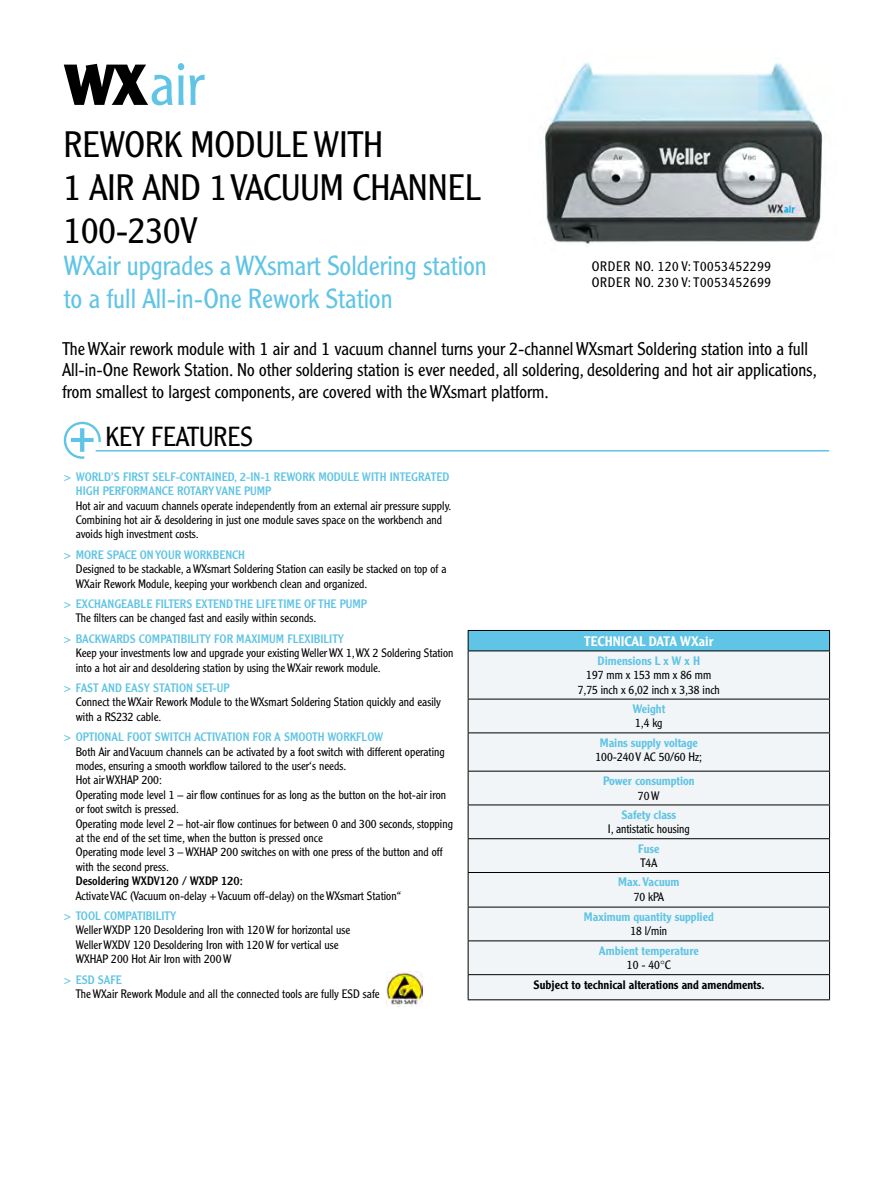
<style>
.page{position:relative;width:893px;height:1191px;background:#fff}
.page>*{position:absolute;margin:0;border:0;box-sizing:border-box;transform-origin:0 0}
.t1{font:300 59.1px "Clearface Gothic LT Std";color:#5fc4e5}
.t2{font:300 36px/43.2px "Clearface Gothic LT Std";color:#000}
.t3{font:300 27px/32.4px "Clearface Gothic LT Std";color:#5fc4e5}
.t4{font:300 27px "Clearface Gothic LT Std";color:#000}
.t5{font:300 18px/21.6px "Clearface Gothic LT Std";color:#000}
.t6{font:300 13.5px/16.2px "Clearface Gothic LT Std";letter-spacing:.05em;color:#000}
.t7{font:500 13.5px "Clearface Gothic LT Std";color:#fff}
.t8{font:300 12px/14.4px "Clearface Gothic LT Std";color:#000}
.t9{font:12px/14.4px "Clearface Gothic LT Std";color:#5fc4e5}
.t10{font:500 12px "Clearface Gothic LT Std";color:#5fc4e5}
.t11{font:500 12px "Clearface Gothic LT Std";color:#000}
.t12{font:12px "Clearface Gothic LT Std";color:#000}
</style>
<div class="page">
<svg style="left:64px;top:422px;width:37px;height:37px"></svg>
<hr style="left:96px;top:450px;width:733px;height:1px;background:#5fc4e5">
<img style="left:545px;top:61px;width:278px;height:185px">
<img style="left:387px;top:971px;width:35px;height:35px">
<svg style="left:64px;top:64px;width:84px;height:41px"></svg>
<div style="left:468px;top:648px;width:361px;height:352px;background:#f1f5f7"></div>
<div style="left:468px;top:630px;width:362px;height:21px;background:#5fc4e5"></div>
<hr style="left:468px;top:630px;width:362px;height:1px;background:#000">
<svg style="left:468px;top:631px;width:1px;height:19px"></svg>
<svg style="left:829px;top:631px;width:1px;height:19px"></svg>
<hr style="left:468px;top:650px;width:362px;height:1px;background:#000">
<hr style="left:468px;top:651px;width:1px;height:47px;background:#000">
<hr style="left:829px;top:651px;width:1px;height:47px;background:#000">
<hr style="left:468px;top:698px;width:362px;height:1px;background:#000">
<hr style="left:468px;top:699px;width:1px;height:33px;background:#000">
<hr style="left:829px;top:699px;width:1px;height:33px;background:#000">
<hr style="left:468px;top:732px;width:362px;height:1px;background:#000">
<hr style="left:468px;top:733px;width:1px;height:38px;background:#000">
<hr style="left:829px;top:733px;width:1px;height:38px;background:#000">
<hr style="left:468px;top:771px;width:362px;height:1px;background:#000">
<hr style="left:468px;top:771px;width:1px;height:33px;background:#000">
<hr style="left:829px;top:771px;width:1px;height:33px;background:#000">
<hr style="left:468px;top:804px;width:362px;height:1px;background:#000">
<hr style="left:468px;top:805px;width:1px;height:33px;background:#000">
<hr style="left:829px;top:805px;width:1px;height:33px;background:#000">
<hr style="left:468px;top:838px;width:362px;height:1px;background:#000">
<hr style="left:468px;top:839px;width:1px;height:33px;background:#000">
<hr style="left:829px;top:839px;width:1px;height:33px;background:#000">
<hr style="left:468px;top:872px;width:362px;height:1px;background:#000">
<hr style="left:468px;top:873px;width:1px;height:33px;background:#000">
<hr style="left:829px;top:873px;width:1px;height:33px;background:#000">
<hr style="left:468px;top:906px;width:362px;height:1px;background:#000">
<hr style="left:468px;top:907px;width:1px;height:33px;background:#000">
<hr style="left:829px;top:907px;width:1px;height:33px;background:#000">
<hr style="left:468px;top:940px;width:362px;height:1px;background:#000">
<hr style="left:468px;top:941px;width:1px;height:33px;background:#000">
<hr style="left:829px;top:941px;width:1px;height:33px;background:#000">
<hr style="left:468px;top:974px;width:362px;height:1px;background:#000">
<svg style="left:468px;top:975px;width:1px;height:24px"></svg>
<svg style="left:829px;top:975px;width:1px;height:24px"></svg>
<hr style="left:468px;top:999px;width:362px;height:1px;background:#000">
<h1 class="t1" style="left:150px;top:49px;width:55px">air</h1>
<h2 class="t2" style="left:64px;top:122px;width:419px">REWORK MODULE WITH<br>1 AIR AND 1 VACUUM CHANNEL<br>100-230V</h2>
<h3 class="t3" style="left:64px;top:250px;width:425px">WXair upgrades a WXsmart Soldering station to a full All-in-One Rework Station</h3>
<p class="t6" style="left:592px;top:258px;width:181px">ORDER NO. 120 V: T0053452299<br>ORDER NO. 230 V: T0053452699</p>
<p class="t5" style="left:63px;top:338px;width:756px">The WXair rework module with 1 air and 1 vacuum channel turns your 2-channel WXsmart Soldering station into a full<br>All-in-One Rework Station. No other soldering station is ever needed, all soldering, desoldering and hot air applications, from smallest to largest components, are covered with the WXsmart platform.</p>
<h3 class="t4" style="left:106px;top:420px;width:149px">KEY FEATURES</h3>
<p class="t9" style="left:76px;top:469px;width:375px;text-indent:-12px">&gt; WORLD’S FIRST SELF-CONTAINED, 2-IN-1 REWORK MODULE WITH INTEGRATED<br>HIGH PERFORMANCE ROTARY VANE PUMP</p>
<p class="t8" style="left:76px;top:498px;width:377px">Hot air and vacuum channels operate independently from an external air pressure supply.<br>Combining hot air &amp; desoldering in just one module saves space on the workbench and avoids high investment costs.</p>
<p class="t9" style="left:64px;top:547px;width:183px">&gt; MORE SPACE ON YOUR WORKBENCH</p>
<p class="t8" style="left:76px;top:562px;width:372px">Designed to be stackable, a WXsmart Soldering Station can easily be stacked on top of a<br>WXair Rework Module, keeping your workbench clean and organized.</p>
<p class="t9" style="left:64px;top:596px;width:304px">&gt; EXCHANGEABLE FILTERS EXTEND THE LIFE TIME OF THE PUMP</p>
<p class="t8" style="left:76px;top:611px;width:242px">The filters can be changed fast and easily within seconds.</p>
<p class="t9" style="left:64px;top:631px;width:282px">&gt; BACKWARDS COMPATIBILITY FOR MAXIMUM FLEXIBILITY</p>
<p class="t8" style="left:76px;top:646px;width:379px">Keep your investments low and upgrade your existing Weller WX 1, WX 2 Soldering Station into a hot air and desoldering station by using the WXair rework module.</p>
<p class="t9" style="left:64px;top:680px;width:167px">&gt; FAST AND EASY STATION SET-UP</p>
<p class="t8" style="left:76px;top:695px;width:367px">Connect the WXair Rework Module to the WXsmart Soldering Station quickly and easily with a RS232 cable.</p>
<p class="t9" style="left:64px;top:729px;width:321px">&gt; OPTIONAL FOOT SWITCH ACTIVATION FOR A SMOOTH WORKFLOW</p>
<p class="t8" style="left:76px;top:744px;width:379px">Both Air and Vacuum channels can be activated by a foot switch with different operating modes, ensuring a smooth workflow tailored to the user‘s needs.<br>Hot air WXHAP 200:<br>Operating mode level 1 – air flow continues for as long as the button on the hot-air iron or foot switch is pressed.<br>Operating mode level 2 – hot-air flow continues for between 0 and 300 seconds, stopping at the end of the set time, when the button is pressed once<br>Operating mode level 3 – WXHAP 200 switches on with one press of the button and off with the second press.</p>
<p class="t12" style="left:76px;top:873px;width:169px">Desoldering WXDV120 / WXDP 120:</p>
<p class="t8" style="left:76px;top:888px;width:327px">Activate VAC (Vacuum on-delay + Vacuum off-delay) on the WXsmart Station“</p>
<p class="t9" style="left:64px;top:908px;width:114px">&gt; TOOL COMPATIBILITY</p>
<p class="t8" style="left:76px;top:923px;width:276px">Weller WXDP 120 Desoldering Iron with 120 W for horizontal use<br>Weller WXDV 120 Desoldering Iron with 120 W for vertical use<br>WXHAP 200 Hot Air Iron with 200 W</p>
<p class="t9" style="left:64px;top:972px;width:59px">&gt; ESD SAFE</p>
<p class="t8" style="left:76px;top:986px;width:306px">The WXair Rework Module and all the connected tools are fully ESD safe</p>
<p class="t7" style="left:584px;top:632px;width:131px">TECHNICAL DATA WXair</p>
<p class="t10" style="left:598px;top:653px;width:104px">Dimensions L x W x H</p>
<p class="t8" style="left:578px;top:668px;width:144px;text-align:center">197 mm x 153 mm x 86 mm<br>7,75 inch x 6,02 inch x 3,38 inch</p>
<p class="t10" style="left:632px;top:701px;width:34px">Weight</p>
<p class="t8" style="left:635px;top:716px;width:29px">1,4 kg</p>
<p class="t10" style="left:600px;top:735px;width:100px">Mains supply voltage</p>
<p class="t8" style="left:595px;top:750px;width:108px">100-240 V AC 50/60 Hz;</p>
<p class="t10" style="left:603px;top:773px;width:93px">Power consumption</p>
<p class="t8" style="left:638px;top:788px;width:23px">70 W</p>
<p class="t10" style="left:621px;top:807px;width:56px">Safety class</p>
<p class="t8" style="left:608px;top:822px;width:83px">I, antistatic housing</p>
<p class="t10" style="left:638px;top:841px;width:23px">Fuse</p>
<p class="t8" style="left:640px;top:855px;width:18px">T4A</p>
<p class="t10" style="left:618px;top:874px;width:63px">Max. Vacuum</p>
<p class="t8" style="left:634px;top:889px;width:32px">70 kPA</p>
<p class="t10" style="left:584px;top:909px;width:131px">Maximum quantity supplied</p>
<p class="t8" style="left:630px;top:924px;width:38px">18 l/min</p>
<p class="t10" style="left:599px;top:943px;width:101px">Ambient temperature</p>
<p class="t8" style="left:627px;top:957px;width:45px">10 - 40°C</p>
<p class="t11" style="left:534px;top:977px;width:232px">Subject to technical alterations and amendments.</p>
</div>
